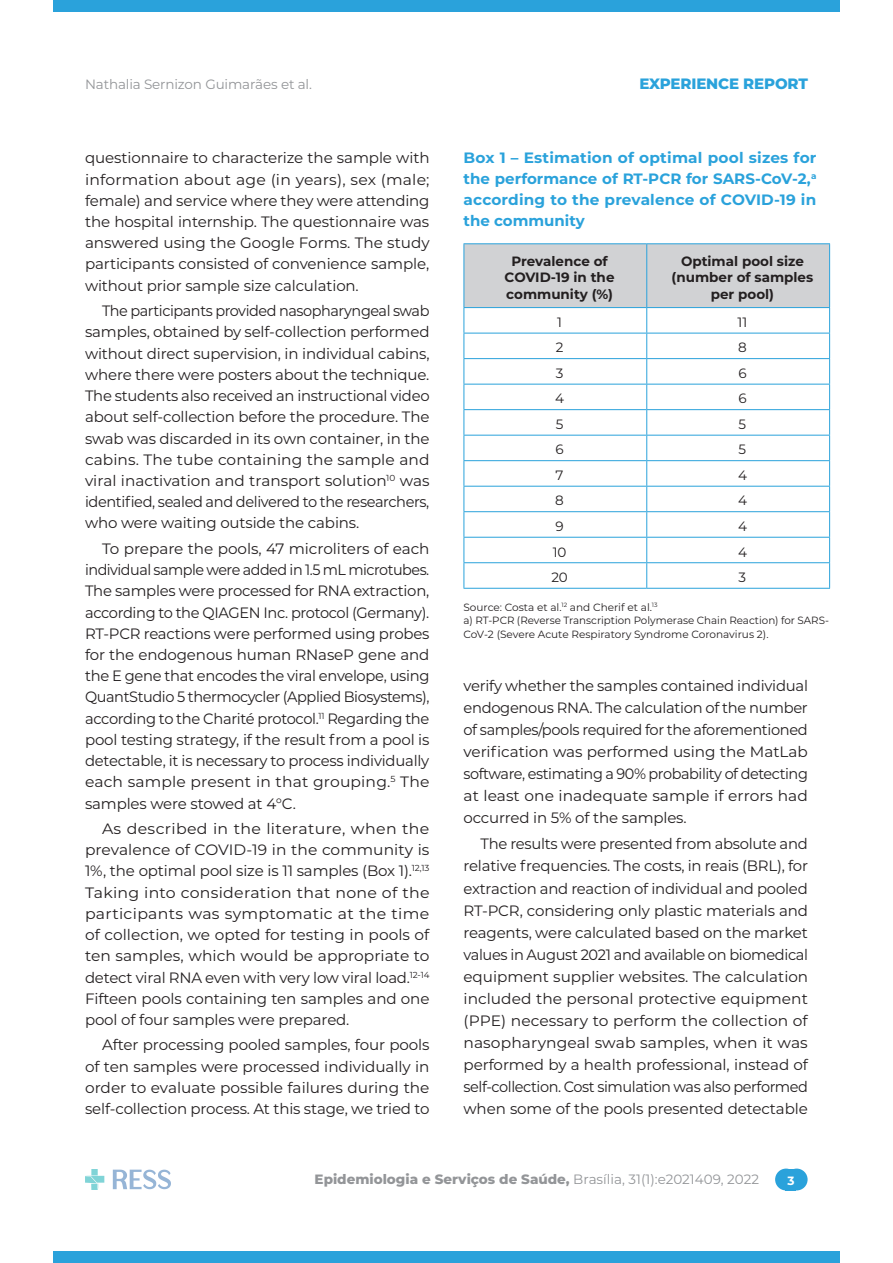
<style>
.page{position:relative;width:893px;height:1263px;background:#fff}
.page>*{position:absolute;margin:0;border:0;box-sizing:border-box;transform-origin:0 0}
.texto_nor{font:15px/21.1px "Montserrat";letter-spacing:-.01em;color:#231f20;text-align:justify}
.texto_nor-2{font:15px/21.1px "Montserrat";letter-spacing:-.01em;color:#231f20;text-align:justify;scale:.96 1}
.texto_nor-3{font:15px/21.1px "Montserrat";letter-spacing:-.01em;color:#231f20;text-align:justify;scale:1.05 1}
.titulo_tab{font:700 15px/21px "Montserrat";letter-spacing:.005em;color:#2aa2db;text-align:justify}
.t1{font:800 15px "Montserrat";letter-spacing:-.01em;color:#2aa2db}
.texto_tab_esq{font:700 13.5px/16.5px "Montserrat";color:#231f20;text-align:center}
.t2{font:800 13.5px "Montserrat";color:#939598}
.t3{font:13.5px "Montserrat";letter-spacing:-.01em;color:#939598}
.texto_tab_esq-2{font:13.5px "Montserrat";color:#231f20}
.t4{font:700 12px "Montserrat";color:#fff}
.legenda_esq{font:10.5px/13.5px "Montserrat";color:#231f20}
.s1{font-weight:400}
</style>
<div class="page">
<div style="left:53px;top:1251px;width:787px;height:12px;background:#2aa2db"></div>
<div style="left:53px;top:0;width:787px;height:11px;background:#2aa2db"></div>
<img style="left:85px;top:1170px;width:85px;height:19px">
<div style="left:775px;top:1168px;width:22px;height:22px;background:#2aa2db;border-radius:50%"></div>
<div style="left:786px;top:1168px;width:22px;height:22px;background:#2aa2db;border-radius:50%"></div>
<div style="left:786px;top:1168px;width:10px;height:22px;background:#2aa2db"></div>
<hr style="left:463px;top:243px;width:184px;height:1px;background:#2aa2db">
<hr style="left:647px;top:243px;width:183px;height:1px;background:#2aa2db">
<svg style="left:463px;top:244px;width:367px;height:344px"></svg>
<hr style="left:463px;top:588px;width:184px;height:1px;background:#2aa2db">
<hr style="left:647px;top:588px;width:183px;height:1px;background:#2aa2db">
<p class="t3" style="left:85px;top:75px;width:228px">Nathalia Sernizon Guimarães et al.</p>
<p class="texto_nor" style="left:85px;top:147px;width:346px">questionnaire to characterize the sample with information about age (in years), sex (male; female) and service where they were attending the hospital internship. The questionnaire was answered using the Google Forms. The study participants consisted of convenience sample, without prior sample size calculation.</p>
<p class="texto_nor-2" style="left:85px;top:300px;width:360px;text-indent:17px">The participants provided nasopharyngeal swab samples, obtained by self-collection performed without direct supervision, in individual cabins, where there were posters about the technique.<br>The students also received an instructional video about self-collection before the procedure. The swab was discarded in its own container, in the cabins. The tube containing the sample and viral inactivation and transport solution<sup>10</sup> was identified, sealed and delivered to the researchers, who were waiting outside the cabins.</p>
<p class="texto_nor" style="left:85px;top:537px;width:346px;text-indent:17px">To prepare the pools, 47 microliters of each individual sample were added in 1.5 mL microtubes.<br>The samples were processed for RNA extraction, according to the QIAGEN Inc. protocol (Germany).<br>RT-PCR reactions were performed using probes for the endogenous human RNaseP gene and the E gene that encodes the viral envelope, using QuantStudio 5 thermocycler (Applied Biosystems), according to the Charité protocol.<sup>11</sup> Regarding the pool testing strategy, if the result from a pool is detectable, it is necessary to process individually each sample present in that grouping.<sup>5</sup> The samples were stowed at 4°C.</p>
<p class="texto_nor-3" style="left:85px;top:817px;width:330px;text-indent:17px">As described in the literature, when the prevalence of COVID-19 in the community is 1%, the optimal pool size is 11 samples (Box 1).<sup>12,13<br></sup>Taking into consideration that none of the participants was symptomatic at the time of collection, we opted for testing in pools of ten samples, which would be appropriate to detect viral RNA even with very low viral load.<sup>12-14<br></sup>Fifteen pools containing ten samples and one pool of four samples were prepared.</p>
<p class="texto_nor" style="left:85px;top:1034px;width:346px;text-indent:17px">After processing pooled samples, four pools of ten samples were processed individually in order to evaluate possible failures during the self-collection process. At this stage, we tried to</p>
<p class="t1" style="left:639px;top:73px;width:170px">EXPERIENCE REPORT</p>
<p class="titulo_tab" style="left:463px;top:147px;width:355px">Box 1 – Estimation of optimal pool sizes for the performance of RT-PCR for SARS-CoV-2,<sup>a </sup>according to the prevalence of COVID-19 in the community</p>
<p class="texto_tab_esq" style="left:505px;top:252px;width:111px">Prevalence of<br>COVID-19 in the community (%)</p>
<p class="texto_tab_esq" style="left:672px;top:252px;width:143px">Optimal pool size (number of samples per pool)</p>
<p class="texto_tab_esq-2" style="left:557px;top:313px;width:6px">1</p>
<p class="texto_tab_esq-2" style="left:738px;top:313px;width:11px">11</p>
<p class="texto_tab_esq-2" style="left:556px;top:338px;width:9px">2</p>
<p class="texto_tab_esq-2" style="left:738px;top:338px;width:10px">8</p>
<p class="texto_tab_esq-2" style="left:556px;top:364px;width:9px">3</p>
<p class="texto_tab_esq-2" style="left:738px;top:364px;width:10px">6</p>
<p class="texto_tab_esq-2" style="left:555px;top:389px;width:10px">4</p>
<p class="texto_tab_esq-2" style="left:738px;top:389px;width:10px">6</p>
<p class="texto_tab_esq-2" style="left:556px;top:415px;width:9px">5</p>
<p class="texto_tab_esq-2" style="left:739px;top:415px;width:9px">5</p>
<p class="texto_tab_esq-2" style="left:555px;top:440px;width:10px">6</p>
<p class="texto_tab_esq-2" style="left:739px;top:440px;width:9px">5</p>
<p class="texto_tab_esq-2" style="left:556px;top:466px;width:9px">7</p>
<p class="texto_tab_esq-2" style="left:738px;top:466px;width:10px">4</p>
<p class="texto_tab_esq-2" style="left:555px;top:491px;width:10px">8</p>
<p class="texto_tab_esq-2" style="left:738px;top:491px;width:10px">4</p>
<p class="texto_tab_esq-2" style="left:555px;top:517px;width:10px">9</p>
<p class="texto_tab_esq-2" style="left:738px;top:517px;width:10px">4</p>
<p class="texto_tab_esq-2" style="left:553px;top:542px;width:15px">10</p>
<p class="texto_tab_esq-2" style="left:738px;top:542px;width:10px">4</p>
<p class="texto_tab_esq-2" style="left:551px;top:568px;width:18px">20</p>
<p class="texto_tab_esq-2" style="left:739px;top:568px;width:9px">3</p>
<p class="legenda_esq" style="left:463px;top:600px;width:196px">Source: Costa et al.<sup>12</sup> and Cherif et al.<sup>13</sup></p>
<p class="legenda_esq" style="left:463px;top:613px;width:367px">a) RT-PCR (Reverse Transcription Polymerase Chain Reaction) for SARS-<br>CoV-2 (Severe Acute Respiratory Syndrome Coronavirus 2).</p>
<p class="texto_nor" style="left:463px;top:674px;width:346px;line-height:22px">verify whether the samples contained individual endogenous RNA. The calculation of the number of samples/pools required for the aforementioned verification was performed using the MatLab software, estimating a 90% probability of detecting at least one inadequate sample if errors had occurred in 5% of the samples.</p>
<p class="texto_nor" style="left:463px;top:832px;width:346px;line-height:22px;text-indent:17px">The results were presented from absolute and relative frequencies. The costs, in reais (BRL), for extraction and reaction of individual and pooled RT-PCR, considering only plastic materials and reagents, were calculated based on the market values in August 2021 and available on biomedical equipment supplier websites. The calculation included the personal protective equipment (PPE) necessary to perform the collection of nasopharyngeal swab samples, when it was performed by a health professional, instead of self-collection. Cost simulation was also performed when some of the pools presented detectable</p>
<p class="t2" style="left:315px;top:1170px;width:446px">Epidemiologia e Serviços de Saúde, <span class="s1">Brasília, 31(1):e2021409, 2022</span></p>
<p class="t4" style="left:787px;top:1172px;width:9px">3</p>
</div>
